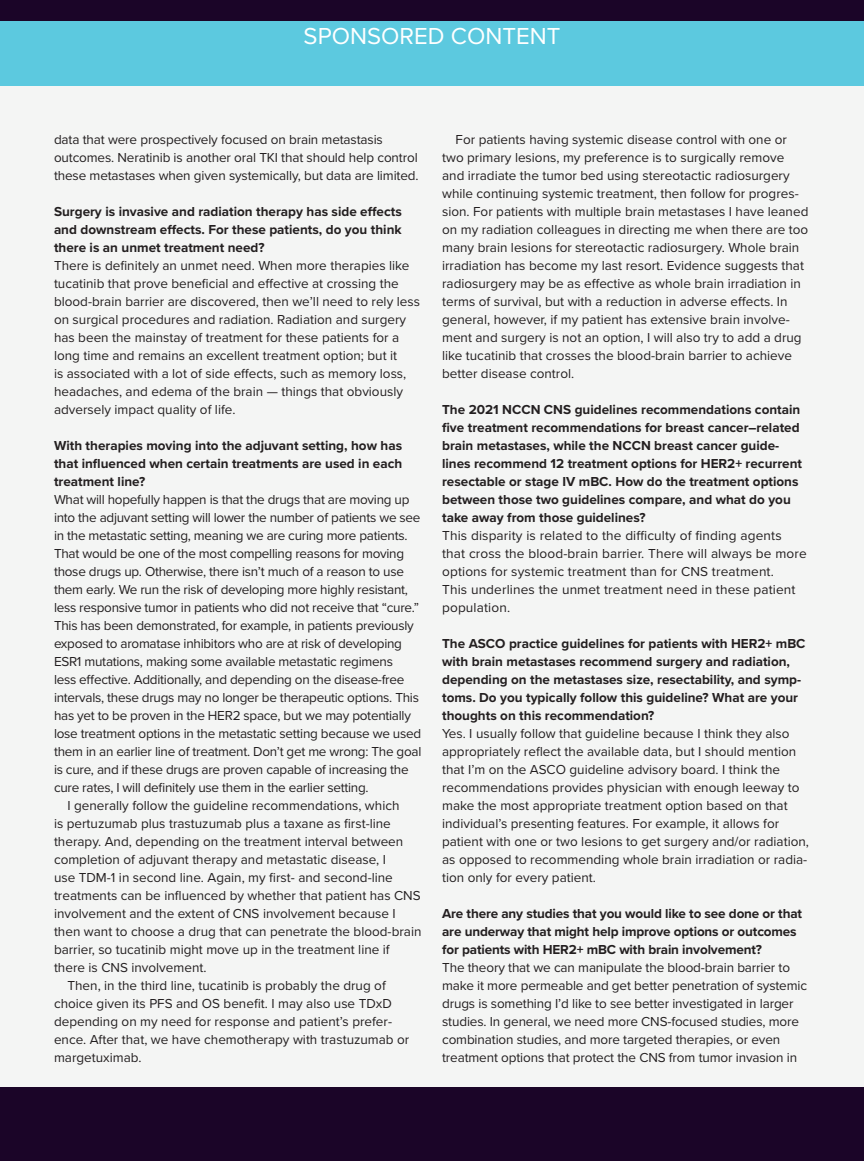
<style>
.page{position:relative;width:864px;height:1161px;background:#fff}
.page>*{position:absolute;margin:0;border:0;box-sizing:border-box;transform-origin:0 0}
.t1{font:24px "Proxima Nova";color:#fff}
.t2{font:13.5px/18px "Proxima Nova";color:#231f20}
.t3{font:700 13.5px/18px "Proxima Nova";color:#231f20}
.t4{font:13.5px "Proxima Nova";letter-spacing:-.02em;color:#231f20}
</style>
<div class="page">
<div style="left:0;top:86px;width:864px;height:1001px;background:#f4f5f4"></div>
<div style="left:0;top:0;width:864px;height:86px;background:#1b0528"></div>
<div style="left:0;top:1087px;width:864px;height:74px;background:#1b0528"></div>
<div style="left:0;top:21px;width:864px;height:65px;background:#5cc9df"></div>
<h1 class="t1" style="left:304px;top:18px;width:258px">SPONSORED CONTENT</h1>
<p class="t2" style="left:54px;top:130px;width:366px">data that were prospectively focused on brain metastasis outcomes. Neratinib is another oral TKI that should help control these metastases when given systemically, but data are limited.</p>
<p class="t3" style="left:54px;top:203px;width:349px;text-align:justify">Surgery is invasive and radiation therapy has side effects and downstream effects. For these patients, do you think there is an unmet treatment need?</p>
<p class="t2" style="left:54px;top:256px;width:367px">There is definitely an unmet need. When more therapies like tucatinib that prove beneficial and effective at crossing the blood-brain barrier are discovered, then we’ll need to rely less on surgical procedures and radiation. Radiation and surgery has been the mainstay of treatment for these patients for a long time and remains an excellent treatment option; but it<br>is associated with a lot of side effects, such as memory loss, headaches, and edema of the brain — things that obviously adversely impact quality of life.</p>
<p class="t3" style="left:54px;top:437px;width:350px;text-align:justify">With therapies moving into the adjuvant setting, how has that influenced when certain treatments are used in each treatment line?</p>
<p class="t4" style="left:54px;top:489px;width:357px">What will hopefully happen is that the drugs that are moving up</p>
<p class="t4" style="left:54px;top:507px;width:368px">into the adjuvant setting will lower the number of patients we see</p>
<p class="t4" style="left:54px;top:525px;width:355px">in the metastatic setting, meaning we are curing more patients.</p>
<p class="t4" style="left:54px;top:543px;width:352px">That would be one of the most compelling reasons for moving</p>
<p class="t4" style="left:54px;top:561px;width:351px">those drugs up. Otherwise, there isn’t much of a reason to use</p>
<p class="t4" style="left:54px;top:579px;width:356px">them early. We run the risk of developing more highly resistant,</p>
<p class="t4" style="left:54px;top:597px;width:366px">less responsive tumor in patients who did not receive that “cure.”</p>
<p class="t4" style="left:54px;top:615px;width:361px">This has been demonstrated, for example, in patients previously</p>
<p class="t4" style="left:54px;top:633px;width:350px">exposed to aromatase inhibitors who are at risk of developing</p>
<p class="t4" style="left:54px;top:651px;width:340px">ESR1 mutations, making some available metastatic regimens</p>
<p class="t4" style="left:54px;top:669px;width:352px">less effective. Additionally, and depending on the disease-free</p>
<p class="t4" style="left:54px;top:687px;width:367px">intervals, these drugs may no longer be therapeutic options. This</p>
<p class="t4" style="left:54px;top:705px;width:358px">has yet to be proven in the HER2 space, but we may potentially</p>
<p class="t4" style="left:54px;top:723px;width:369px">lose treatment options in the metastatic setting because we used</p>
<p class="t4" style="left:54px;top:741px;width:369px">them in an earlier line of treatment. Don’t get me wrong: The goal</p>
<p class="t4" style="left:54px;top:759px;width:356px">is cure, and if these drugs are proven capable of increasing the</p>
<p class="t4" style="left:54px;top:777px;width:316px">cure rates, I will definitely use them in the earlier setting.</p>
<p class="t2" style="left:68px;top:796px;width:334px">I generally follow the guideline recommendations, which</p>
<p class="t2" style="left:54px;top:814px;width:338px">is pertuzumab plus trastuzumab plus a taxane as first-line</p>
<p class="t2" style="left:54px;top:832px;width:351px">therapy. And, depending on the treatment interval between</p>
<p class="t2" style="left:54px;top:850px;width:334px">completion of adjuvant therapy and metastatic disease, I</p>
<p class="t2" style="left:54px;top:868px;width:340px">use TDM-1 in second line. Again, my first- and second-line</p>
<p class="t2" style="left:54px;top:886px;width:368px">treatments can be influenced by whether that patient has CNS</p>
<p class="t2" style="left:54px;top:904px;width:343px">involvement and the extent of CNS involvement because I</p>
<p class="t2" style="left:54px;top:922px;width:369px">then want to choose a drug that can penetrate the blood-brain</p>
<p class="t2" style="left:54px;top:940px;width:337px">barrier, so tucatinib might move up in the treatment line if</p>
<p class="t2" style="left:54px;top:958px;width:154px">there is CNS involvement.</p>
<p class="t2" style="left:68px;top:976px;width:320px">Then, in the third line, tucatinib is probably the drug of</p>
<p class="t2" style="left:54px;top:994px;width:339px">choice given its PFS and OS benefit. I may also use TDxD</p>
<p class="t2" style="left:54px;top:1012px;width:340px">depending on my need for response and patient’s prefer-</p>
<p class="t2" style="left:54px;top:1030px;width:357px">ence. After that, we have chemotherapy with trastuzumab or</p>
<p class="t2" style="left:54px;top:1048px;width:89px">margetuximab.</p>
<p class="t2" style="left:442px;top:130px;width:368px;text-indent:14px">For patients having systemic disease control with one or two primary lesions, my preference is to surgically remove and irradiate the tumor bed using stereotactic radiosurgery while continuing systemic treatment, then follow for progres&shy;sion. For patients with multiple brain metastases I have leaned on my radiation colleagues in directing me when there are too many brain lesions for stereotactic radiosurgery. Whole brain irradiation has become my last resort. Evidence suggests that radiosurgery may be as effective as whole brain irradiation in terms of survival, but with a reduction in adverse effects. In general, however, if my patient has extensive brain involve&shy;ment and surgery is not an option, I will also try to add a drug like tucatinib that crosses the blood-brain barrier to achieve better disease control.</p>
<p class="t3" style="left:442px;top:401px;width:361px">The 2021 NCCN CNS guidelines recommendations contain five treatment recommendations for breast cancer–related brain metastases, while the NCCN breast cancer guide&shy;lines recommend 12 treatment options for HER2+ recurrent resectable or stage IV mBC. How do the treatment options between those two guidelines compare, and what do you take away from those guidelines?</p>
<p class="t2" style="left:442px;top:526px;width:366px">This disparity is related to the difficulty of finding agents that cross the blood-brain barrier. There will always be more options for systemic treatment than for CNS treatment.<br>This underlines the unmet treatment need in these patient population.</p>
<p class="t3" style="left:442px;top:635px;width:365px">The ASCO practice guidelines for patients with HER2+ mBC with brain metastases recommend surgery and radiation, depending on the metastases size, resectability, and symp&shy;toms. Do you typically follow this guideline? What are your thoughts on this recommendation?</p>
<p class="t2" style="left:442px;top:724px;width:368px">Yes. I usually follow that guideline because I think they also appropriately reflect the available data, but I should mention that I’m on the ASCO guideline advisory board. I think the recommendations provides physician with enough leeway to make the most appropriate treatment option based on that individual’s presenting features. For example, it allows for patient with one or two lesions to get surgery and/or radiation, as opposed to recommending whole brain irradiation or radia&shy;tion only for every patient.</p>
<p class="t3" style="left:442px;top:905px;width:362px">Are there any studies that you would like to see done or that are underway that might help improve options or outcomes for patients with HER2+ mBC with brain involvement?</p>
<p class="t2" style="left:442px;top:958px;width:367px">The theory that we can manipulate the blood-brain barrier to make it more permeable and get better penetration of systemic drugs is something I’d like to see better investigated in larger studies. In general, we need more CNS-focused studies, more combination studies, and more targeted therapies, or even treatment options that protect the CNS from tumor invasion in</p>
</div>
